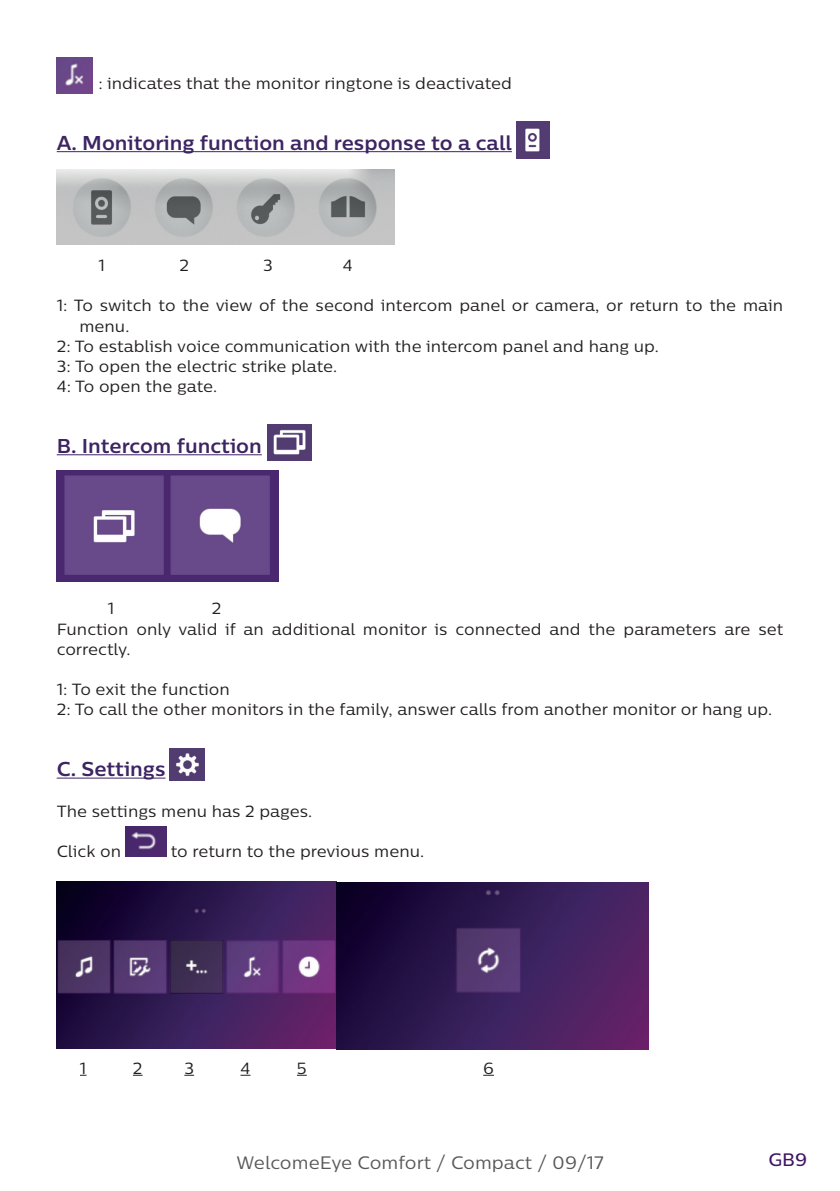
<style>
.page{position:relative;width:840px;height:1191px;background:#fff}
.page>*{position:absolute;margin:0;border:0;box-sizing:border-box;transform-origin:0 0}
.t1{font:700 20px "Centrale Sans";color:#3d2463}
.t2{font:18px "Centrale Sans";color:#57585a}
.t3{font:500 18px "Centrale Sans";color:#3f1464}
.t4{font:16.2px/20.2px "Centrale Sans";color:#231f20}
</style>
<div class="page">
<hr style="left:57px;top:151px;width:454px;height:1px;background:#3d2463">
<hr style="left:57px;top:454px;width:205px;height:1px;background:#3d2463">
<hr style="left:57px;top:777px;width:108px;height:1px;background:#3d2463">
<img style="left:57px;top:58px;width:36px;height:36px">
<img style="left:516px;top:121px;width:33px;height:38px">
<img style="left:57px;top:170px;width:337px;height:74px">
<img style="left:267px;top:424px;width:44px;height:36px">
<img style="left:57px;top:470px;width:221px;height:111px">
<img style="left:170px;top:748px;width:35px;height:32px">
<img style="left:126px;top:826px;width:40px;height:31px">
<img style="left:57px;top:882px;width:591px;height:167px">
<p class="t4" style="left:98px;top:73px;width:415px">: indicates that the monitor ringtone is deactivated</p>
<p class="t1" style="left:57px;top:130px;width:456px">A. Monitoring function and response to a call</p>
<p class="t4" style="left:98px;top:255px;width:8px">1</p>
<p class="t4" style="left:179px;top:255px;width:11px">2</p>
<p class="t4" style="left:263px;top:255px;width:11px">3</p>
<p class="t4" style="left:342px;top:255px;width:11px">4</p>
<p class="t4" style="left:57px;top:295px;width:727px">1: To switch to the view of the second intercom panel or camera, or return to the main</p>
<p class="t4" style="left:79px;top:315px;width:51px">menu.</p>
<p class="t4" style="left:57px;top:336px;width:603px">2: To establish voice communication with the intercom panel and hang up.</p>
<p class="t4" style="left:57px;top:356px;width:282px">3: To open the electric strike plate.</p>
<p class="t4" style="left:57px;top:376px;width:162px">4: To open the gate.</p>
<p class="t1" style="left:57px;top:433px;width:206px">B. Intercom function</p>
<p class="t4" style="left:57px;top:598px;width:727px;text-indent:155px">2<br>Function only valid if an additional monitor is connected and the parameters are set correctly.</p>
<p class="t4" style="left:57px;top:679px;width:716px">1: To exit the function<br>2: To call the other monitors in the family, answer calls from another monitor or hang up.</p>
<p class="t4" style="left:108px;top:598px;width:8px">1</p>
<p class="t1" style="left:57px;top:756px;width:110px">C. Settings</p>
<p class="t4" style="left:57px;top:800px;width:257px">The settings menu has 2 pages.</p>
<p class="t4" style="left:57px;top:841px;width:66px">Click on</p>
<p class="t4" style="left:171px;top:841px;width:255px">to return to the previous menu.</p>
<p class="t4" style="left:80px;top:1057px;width:8px">1</p>
<p class="t4" style="left:133px;top:1057px;width:11px">2</p>
<p class="t4" style="left:184px;top:1057px;width:11px">3</p>
<p class="t4" style="left:240px;top:1057px;width:11px">4</p>
<p class="t4" style="left:297px;top:1057px;width:11px">5</p>
<p class="t4" style="left:483px;top:1057px;width:12px">6</p>
<p class="t2" style="left:236px;top:1151px;width:368px">WelcomeEye Comfort / Compact / 09/17</p>
<p class="t3" style="left:768px;top:1147px;width:40px">GB9</p>
</div>
